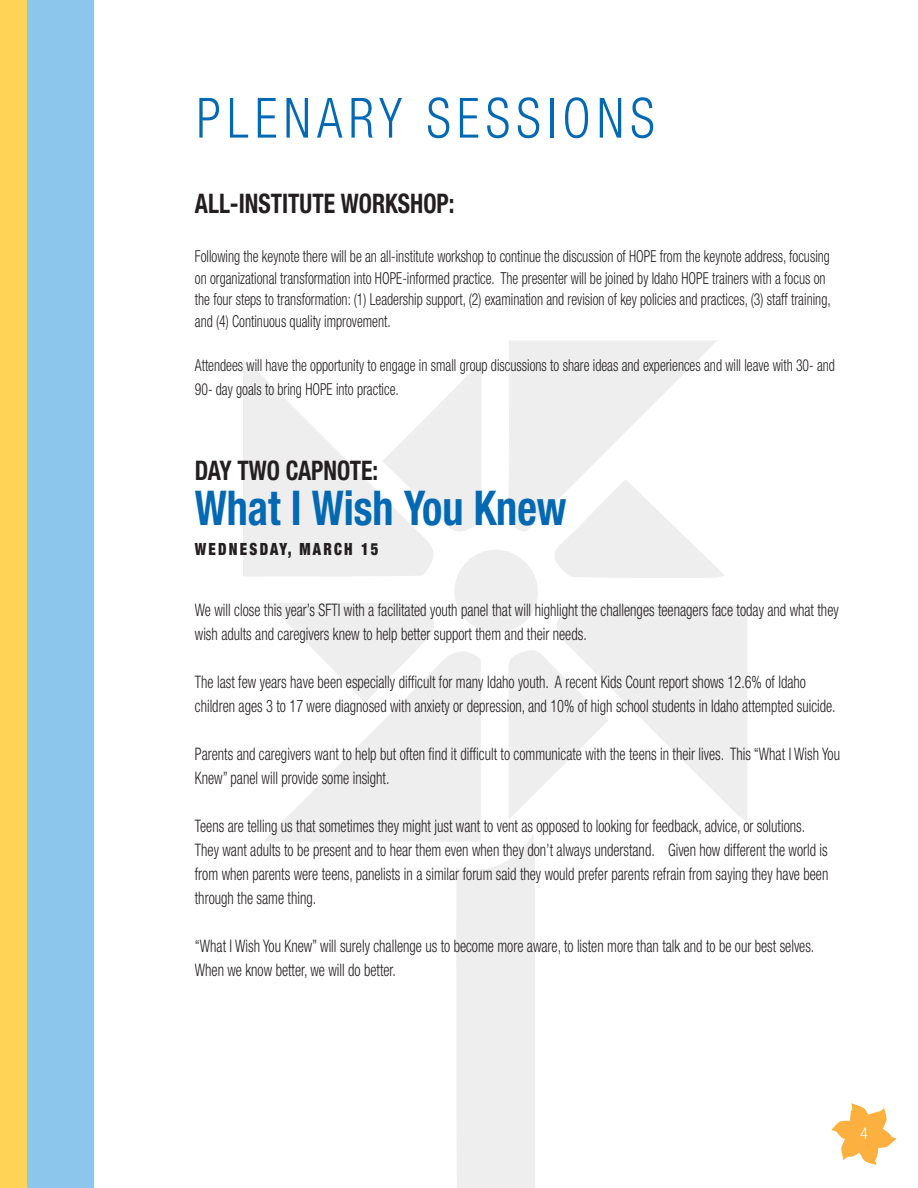
<style>
.page{position:relative;width:918px;height:1188px;background:#fff}
.page>*{position:absolute;margin:0;border:0;box-sizing:border-box;transform-origin:0 0}
.t1{font:300 condensed 55.5px "Helvetica Neue";letter-spacing:.125em;color:#0168b3;scale:.91 1}
.t2{font:700 condensed 48px "Helvetica Neue";color:#0168b3;scale:.88 1}
.t3{font:700 condensed 27px "Helvetica Neue";color:#231f20;scale:.88 1}
.t4{font:300 condensed 17.25px/24px "Helvetica Neue";color:#231f20;scale:.83 1}
.t5{font:900 condensed 16.8px "Helvetica Neue";letter-spacing:.15em;color:#231f20;scale:.88 1}
.t6{font:300 condensed 16.5px/21.8px "Helvetica Neue";color:#231f20;scale:.83 1}
.t7{font:300 condensed 16.2px "Helvetica Neue";color:#fff}
</style>
<div class="page">
<svg style="left:243px;top:340px;width:504px;height:848px"></svg>
<div style="left:0;top:0;width:29px;height:1188px;background:#fed356"></div>
<div style="left:27px;top:0;width:67px;height:1188px;background:#8cc6ec"></div>
<svg style="left:831px;top:1103px;width:66px;height:62px"></svg>
<p class="t1" style="left:197px;top:86px;width:505px">PLENARY SESSIONS</p>
<p class="t3" style="left:195px;top:187px;width:297px">ALL-INSTITUTE WORKSHOP:</p>
<p class="t6" style="left:195px;top:245px;width:768px">Following the keynote there will be an all-institute workshop to continue the discussion of HOPE from the keynote address, focusing on organizational transformation into HOPE-informed practice. The presenter will be joined by Idaho HOPE trainers with a focus on the four steps to transformation: (1) Leadership support, (2) examination and revision of key policies and practices, (3) staff training, and (4) Continuous quality improvement.</p>
<p class="t6" style="left:195px;top:353px;width:773px;line-height:24px">Attendees will have the opportunity to engage in small group discussions to share ideas and experiences and will leave with 30- and<br>90- day goals to bring HOPE into practice.</p>
<p class="t3" style="left:195px;top:454px;width:210px">DAY TWO CAPNOTE:</p>
<p class="t2" style="left:195px;top:479px;width:424px">What I Wish You Knew</p>
<p class="t5" style="left:195px;top:539px;width:210px">WEDNESDAY, MARCH 15</p>
<p class="t4" style="left:195px;top:597px;width:777px">We will close this year’s SFTI with a facilitated youth panel that will highlight the challenges teenagers face today and what they wish adults and caregivers knew to help better support them and their needs.</p>
<p class="t4" style="left:195px;top:669px;width:774px">The last few years have been especially difficult for many Idaho youth. A recent Kids Count report shows 12.6% of Idaho children ages 3 to 17 were diagnosed with anxiety or depression, and 10% of high school students in Idaho attempted suicide.</p>
<p class="t4" style="left:195px;top:741px;width:779px">Parents and caregivers want to help but often find it difficult to communicate with the teens in their lives. This “What I Wish You<br>Knew” panel will provide some insight.</p>
<p class="t4" style="left:195px;top:813px;width:765px">Teens are telling us that sometimes they might just want to vent as opposed to looking for feedback, advice, or solutions.<br>They want adults to be present and to hear them even when they don’t always understand. Given how different the world is from when parents were teens, panelists in a similar forum said they would prefer parents refrain from saying they have been through the same thing.</p>
<p class="t4" style="left:195px;top:933px;width:748px">“What I Wish You Knew” will surely challenge us to become more aware, to listen more than talk and to be our best selves.<br>When we know better, we will do better.</p>
<p class="t7" style="left:860px;top:1124px;width:9px">4</p>
</div>
